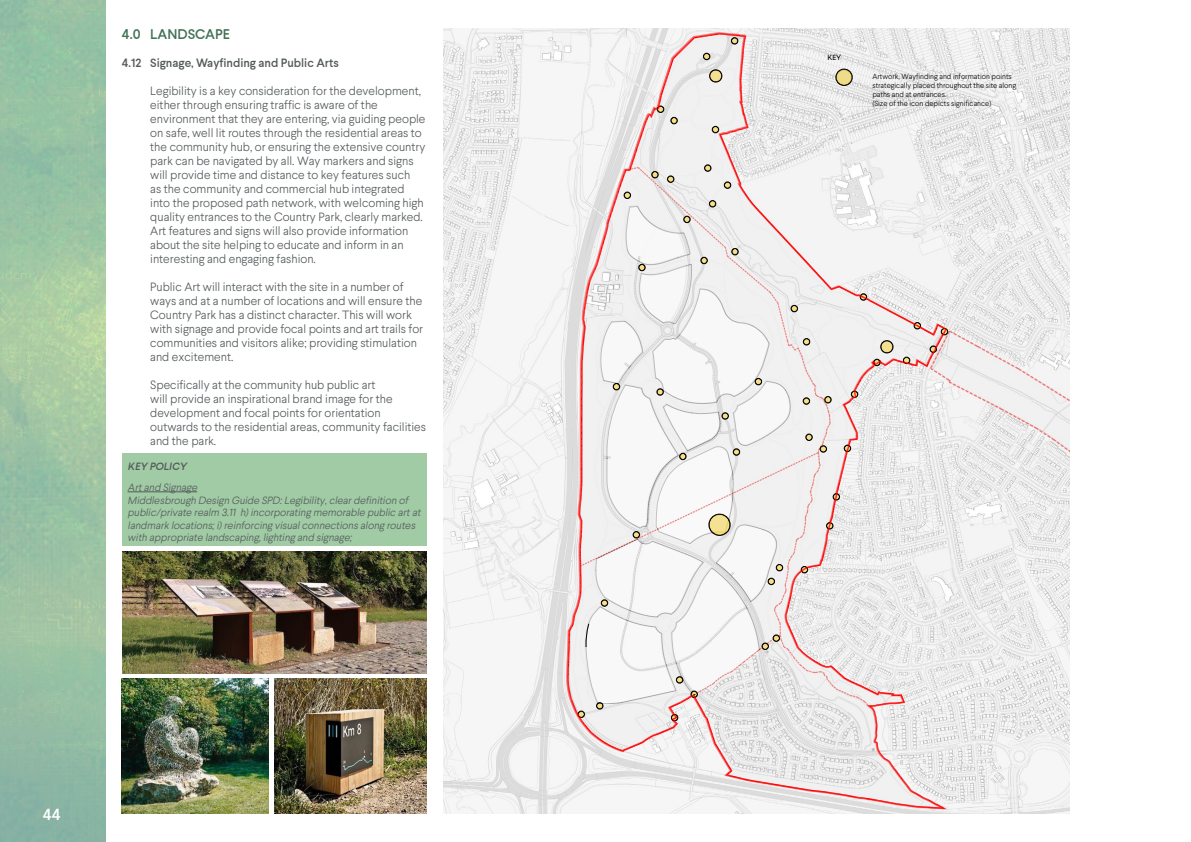
<style>
.page{position:relative;width:1191px;height:842px;background:#fff}
.page>*{position:absolute;margin:0;border:0;box-sizing:border-box;transform-origin:0 0}
.t1{font:500 16px "Larsseit";color:#fff}
.t2{font:500 14px "Larsseit";color:#427257}
.t3{font:300 12px/14px "Larsseit";color:#54595b}
.t4{font:500 12px "Larsseit";color:#54595b}
.t5{font:italic 300 10.5px/12.6px "Larsseit";color:#54595b}
.t6{font:italic 500 10.5px "Larsseit";color:#54595b}
.t7{font:300 7.5px/9px "Larsseit";color:#000}
.t8{font:7.5px "Larsseit";color:#000}
</style>
<div class="page">
<img style="left:443px;top:28px;width:626px;height:786px">
<svg style="left:567px;top:33px;width:381px;height:776px"></svg>
<div style="left:122px;top:454px;width:304px;height:92px;background:#a0cba4"></div>
<hr style="left:128px;top:491px;width:69px;height:1px;background:#54595b">
<img style="left:122px;top:679px;width:146px;height:135px">
<img style="left:274px;top:679px;width:152px;height:135px">
<img style="left:122px;top:551px;width:304px;height:123px">
<p class="t2" style="left:122px;top:26px;width:110px">4.0 LANDSCAPE</p>
<p class="t4" style="left:122px;top:56px;width:218px">4.12 Signage, Wayfinding and Public Arts</p>
<p class="t3" style="left:150px;top:84px;width:277px">Legibility is a key consideration for the development, either through ensuring traffic is aware of the environment that they are entering, via guiding people on safe, well lit routes through the residential areas to the community hub, or ensuring the extensive country park can be navigated by all. Way markers and signs will provide time and distance to key features such<br>as the community and commercial hub integrated into the proposed path network, with welcoming high quality entrances to the Country Park, clearly marked.<br>Art features and signs will also provide information about the site helping to educate and inform in an interesting and engaging fashion.</p>
<p class="t3" style="left:150px;top:280px;width:274px">Public Art will interact with the site in a number of ways and at a number of locations and will ensure the Country Park has a distinct character. This will work with signage and provide focal points and art trails for communities and visitors alike; providing stimulation and excitement.</p>
<p class="t3" style="left:150px;top:378px;width:277px">Specifically at the community hub public art<br>will provide an inspirational brand image for the development and focal points for orientation outwards to the residential areas, community facilities and the park.</p>
<p class="t6" style="left:128px;top:460px;width:63px">KEY POLICY</p>
<p class="t5" style="left:128px;top:481px;width:297px">Artand Signage<br>Middlesbrough Design Guide SPD: Legibility, clear definition of public/private realm 3.11 h)incorporating memorable public artat landmark locations;i)reinforcing visualconnections along routes with appropriate landscaping,lighting and signage;</p>
<h1 class="t1" style="left:43px;top:805px;width:19px">44</h1>
<p class="t8" style="left:827px;top:52px;width:15px">KEY</p>
<p class="t7" style="left:872px;top:72px;width:145px">Artwork, Wayfinding and information points strategically placed throughout the site along paths and at entrances.<br>(Size of the icon depicts significance)</p>
</div>
